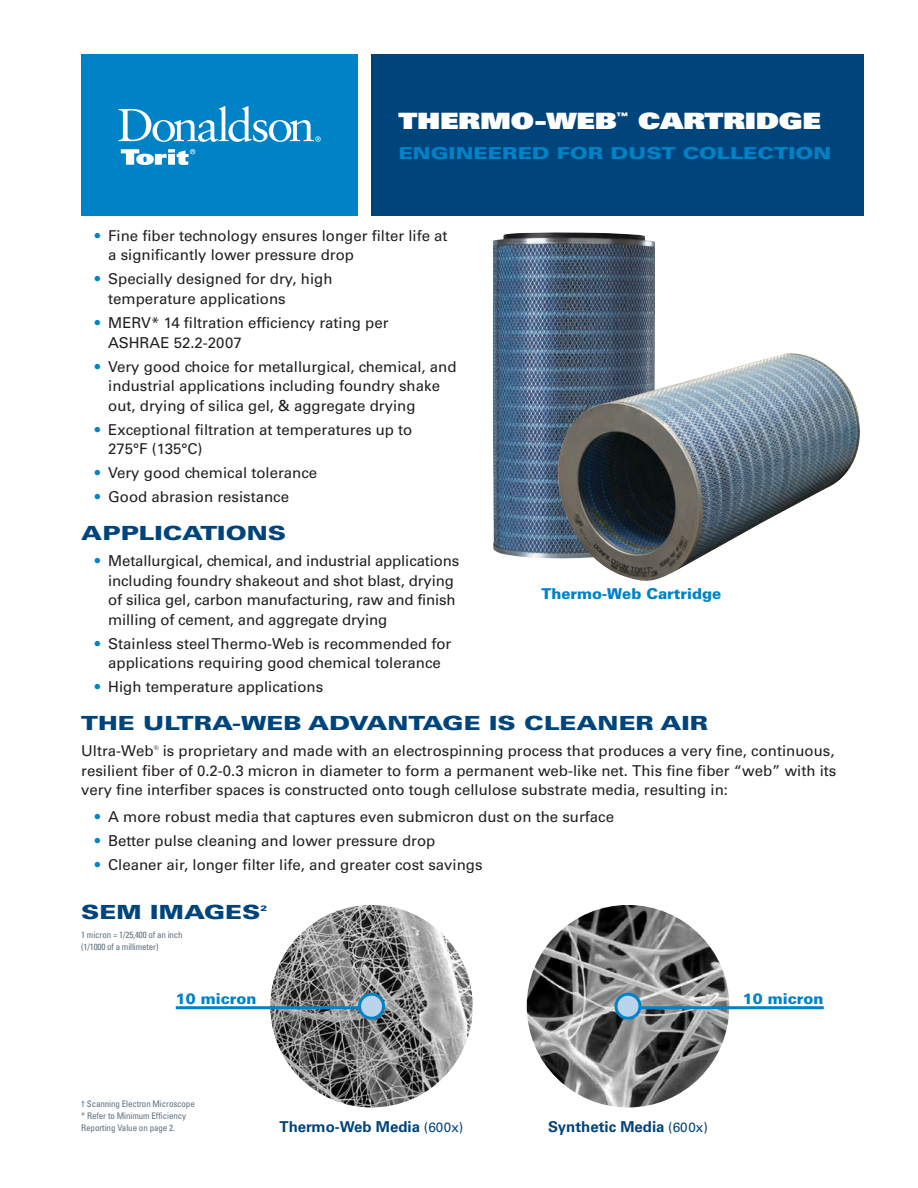
<style>
.page{position:relative;width:918px;height:1188px;background:#fff}
.page>*{position:absolute;margin:0;border:0;box-sizing:border-box;transform-origin:0 0}
.t1{font:22.5px "Univers LT Std X Black";letter-spacing:-.01em;color:#fff;scale:1.3 1}
.t2{font:900 19.5px "Univers LT Std";color:#00447c;scale:1.3 1}
.t3{font:900 16.5px "Univers LT Std";color:#0082c7;scale:1.3 1}
.t4{font:15px/19.5px "Univers LT Std";color:#231f20}
.t5{font:700 15px "Univers LT Std";color:#00447c}
.t6{font:900 15px "Univers LT Std";color:#0082c7}
.t7{font:condensed 9px/12px "Univers LT Std";letter-spacing:-.015em;color:#5d707c}
.t8{font:9px "Univers LT Std X Black";color:#fff;scale:1.3 1}
.t9{font:900 7.8px "Univers LT Std";color:#00447c;scale:1.3 1}
.t10{font:6px "Univers LT Std";color:#231f20}
.s1{color:#0082c7}
.s2{font-weight:400;font-size:13.5px}
</style>
<div class="page">
<div style="left:81px;top:54px;width:277px;height:162px;background:#0082c7"></div>
<svg style="left:121px;top:149px;width:74px;height:16px"></svg>
<svg style="left:119px;top:106px;width:202px;height:36px"></svg>
<div style="left:372px;top:54px;width:492px;height:162px;background:#00447c"></div>
<img style="left:270px;top:905px;width:203px;height:202px;border-radius:101px">
<img style="left:527px;top:905px;width:202px;height:202px;border-radius:101px">
<img style="left:493px;top:232px;width:162px;height:326px">
<img style="left:555px;top:353px;width:305px;height:228px">
<hr style="left:176px;top:1006px;width:189px;height:3px;background:#0082c7">
<div style="left:360px;top:994px;width:24px;height:24px;background:#bad4ee;border-radius:50%"></div>
<div style="left:358px;top:993px;width:27px;height:27px;border:3px solid #0082c7;border-radius:50%"></div>
<hr style="left:635px;top:1006px;width:189px;height:3px;background:#0082c7">
<div style="left:616px;top:994px;width:24px;height:24px;background:#bad4ee;border-radius:50%"></div>
<div style="left:615px;top:993px;width:27px;height:27px;border:3px solid #0082c7;border-radius:50%"></div>
<h1 class="t1" style="left:399px;top:106px;width:169px">THERMO-WEB</h1>
<p class="t8" style="left:617px;top:110px;width:10px">™</p>
<h1 class="t1" style="left:638px;top:106px;width:142px">CARTRIDGE</h1>
<p class="t3" style="left:399px;top:142px;width:334px">ENGINEERED FOR DUST COLLECTION</p>
<p class="t4" style="left:108px;top:226px;width:341px;text-indent:-14px"><span class="s1">•</span> Fine fiber technology ensures longer filter life at a significantly lower pressure drop</p>
<p class="t4" style="left:108px;top:269px;width:226px;text-indent:-14px"><span class="s1">•</span> Specially designed for dry, high temperature applications</p>
<p class="t4" style="left:108px;top:313px;width:282px;text-indent:-14px"><span class="s1">•</span> MERV* 14 filtration efficiency rating per<br>ASHRAE 52.2-2007</p>
<p class="t4" style="left:108px;top:357px;width:350px;text-indent:-14px"><span class="s1">•</span> Very good choice for metallurgical, chemical, and industrial applications including foundry shake out, drying of silica gel, &amp; aggregate drying</p>
<p class="t4" style="left:108px;top:420px;width:306px;text-indent:-14px"><span class="s1">•</span> Exceptional filtration at temperatures up to<br>275°F (135°C)</p>
<p class="t4" style="left:95px;top:463px;width:224px"><span class="s1">•</span> Very good chemical tolerance</p>
<p class="t4" style="left:95px;top:487px;width:196px"><span class="s1">•</span> Good abrasion resistance</p>
<h2 class="t2" style="left:81px;top:521px;width:159px">APPLICATIONS</h2>
<p class="t4" style="left:108px;top:551px;width:353px;text-indent:-14px"><span class="s1">•</span> Metallurgical, chemical, and industrial applications including foundry shakeout and shot blast, drying of silica gel, carbon manufacturing, raw and finish milling of cement, and aggregate drying</p>
<p class="t4" style="left:95px;top:634px;width:358px;text-align:center"><span class="s1">•</span> Stainless steel Thermo-Web is recommended for applications requiring good chemical tolerance</p>
<p class="t4" style="left:95px;top:677px;width:230px"><span class="s1">•</span> High temperature applications</p>
<h2 class="t2" style="left:81px;top:711px;width:484px">THE ULTRA-WEB ADVANTAGE IS CLEANER AIR</h2>
<p class="t4" style="left:81px;top:741px;width:74px">Ultra-Web</p>
<p class="t10" style="left:154px;top:744px;width:6px">®</p>
<p class="t6" style="left:541px;top:584px;width:181px">Thermo-Web Cartridge</p>
<p class="t4" style="left:81px;top:741px;width:757px;text-indent:81px">is proprietary and made with an electrospinning process that produces a very fine, continuous, resilient fiber of 0.2-0.3 micron in diameter to form a permanent web-like net. This fine fiber “web” with its very fine interfiber spaces is constructed onto tough cellulose substrate media, resulting in:</p>
<p class="t4" style="left:95px;top:807px;width:521px"><span class="s1">•</span> A more robust media that captures even submicron dust on the surface</p>
<p class="t4" style="left:95px;top:831px;width:342px"><span class="s1">•</span> Better pulse cleaning and lower pressure drop</p>
<p class="t4" style="left:95px;top:855px;width:389px"><span class="s1">•</span> Cleaner air, longer filter life, and greater cost savings</p>
<h2 class="t2" style="left:81px;top:900px;width:139px">SEM IMAGES</h2>
<p class="t9" style="left:260px;top:903px;width:7px">2</p>
<p class="t7" style="left:81px;top:929px;width:103px">1 micron = 1/25,400 of an inch (1/1000 of a millimeter)</p>
<p class="t6" style="left:176px;top:989px;width:82px">10 micron</p>
<p class="t7" style="left:81px;top:1098px;width:115px">† Scanning Electron Microscope * Refer to Minimum Efficiency<br>Reporting Value on page 2.</p>
<p class="t5" style="left:280px;top:1118px;width:185px">Thermo-Web Media <span class="s2">(600x)</span></p>
<p class="t6" style="left:743px;top:989px;width:82px">10 micron</p>
<p class="t5" style="left:548px;top:1118px;width:161px">Synthetic Media <span class="s2">(600x)</span></p>
</div>
